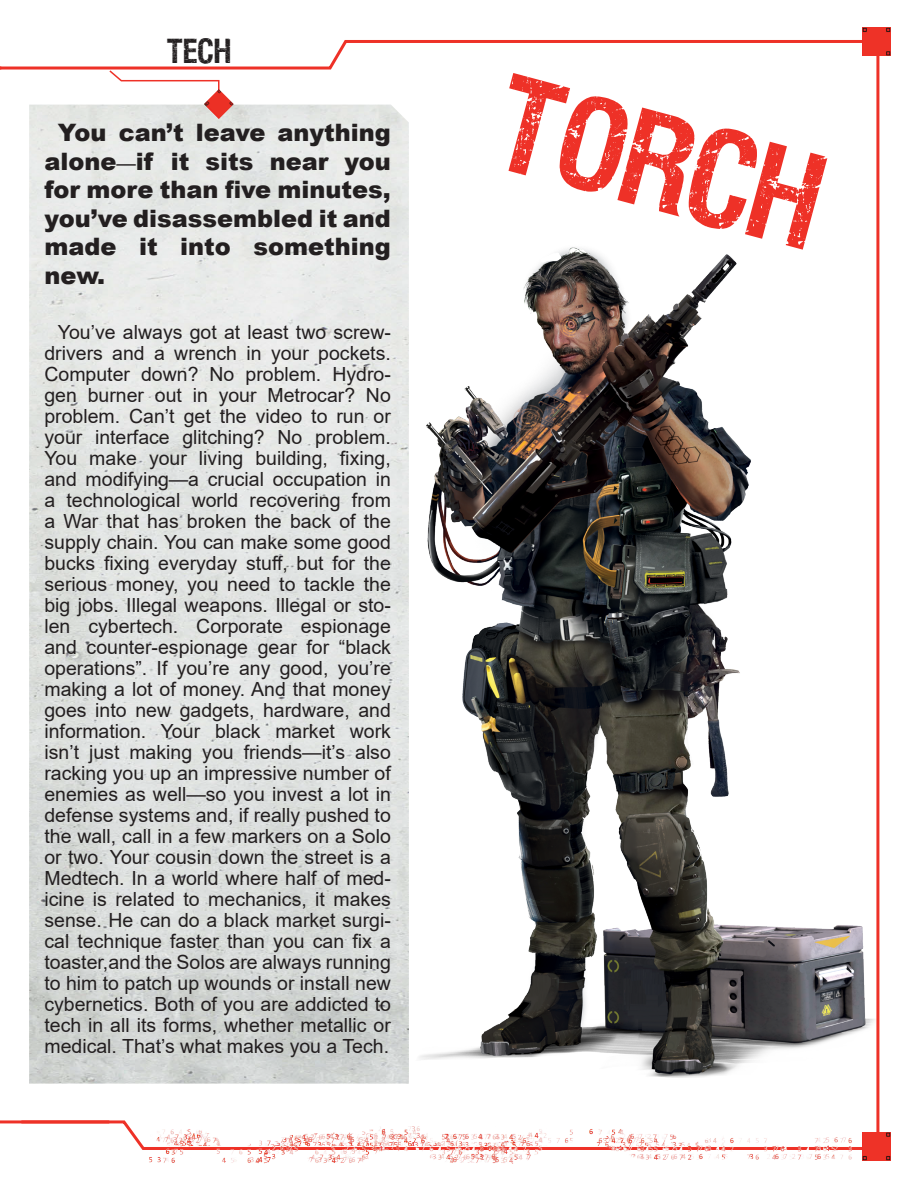
<style>
.page{position:relative;width:918px;height:1188px;background:#fff}
.page>*{position:absolute;margin:0;border:0;box-sizing:border-box;transform-origin:0 0}
.Role_Name{font:106.5px "VIPERNORA";color:#ee3127}
.Chapter_Title_Page_N{font:27px "VIPERNORA";color:#231f20}
.Role_Main_Text{font:900 24px/28.5px "Arial";color:#231f20;text-align:justify}
.Role_Main_Text-2{font:19.5px/21px "Arial";color:#231f20;text-align:justify}
.s1{font-weight:400;font-size:19.5px}
</style>
<div class="page">
<hr style="left:0;top:1120px;width:109px;height:3px;background:#ee3127">
<img style="left:29px;top:105px;width:380px;height:979px">
<img style="left:204px;top:94px;width:30px;height:25px">
<img style="left:419px;top:247px;width:456px;height:831px">
<svg style="left:0;top:38px;width:867px;height:56px"></svg>
<hr style="left:876px;top:42px;width:3px;height:1111px;background:#ee3127">
<svg style="left:18px;top:1120px;width:852px;height:31px"></svg>
<img style="left:863px;top:27px;width:28px;height:28px">
<img style="left:863px;top:1133px;width:28px;height:28px">
<img style="left:138px;top:1127px;width:720px;height:37px">
<p class="Chapter_Title_Page_N" style="left:167px;top:38px;width:65px">TECH</p>
<p class="Role_Main_Text" style="left:44px;top:118px;width:348px;text-indent:14px">You can’t leave anything alone<span class="s1">—</span>if it sits near you for more than five minutes, you’ve disassembled it and made it into something new.</p>
<p class="Role_Main_Text-2" style="left:44px;top:322px;width:348px;text-indent:13px">You’ve always got at least two screw&shy;drivers and a wrench in your pockets.<br>Computer down? No problem. Hydro&shy;gen burner out in your Metrocar? No problem. Can’t get the video to run or your interface glitching? No problem.<br>You make your living building, fixing, and modifying—a crucial occupation in a technological world recovering from a War that has broken the back of the supply chain. You can make some good bucks fixing everyday stuff, but for the serious money, you need to tackle the big jobs. Illegal weapons. Illegal or sto&shy;len cybertech. Corporate espionage and counter-espionage gear for “black operations”. If you’re any good, you’re making a lot of money. And that money goes into new gadgets, hardware, and information. Your black market work isn’t just making you friends—it’s also racking you up an impressive number of enemies as well—so you invest a lot in defense systems and, if really pushed to the wall, call in a few markers on a Solo or two. Your cousin down the street is a Medtech. In a world where half of med&shy;icine is related to mechanics, it makes sense. He can do a black market surgi&shy;cal technique faster than you can fix a toaster,and the Solos are always running to him to patch up wounds or install new cybernetics. Both of you are addicted to tech in all its forms, whether metallic or medical. That’s what makes you a Tech.</p>
<p class="Role_Name" style="left:513px;top:67px;width:332px;rotate:15deg">TORCH</p>
</div>
